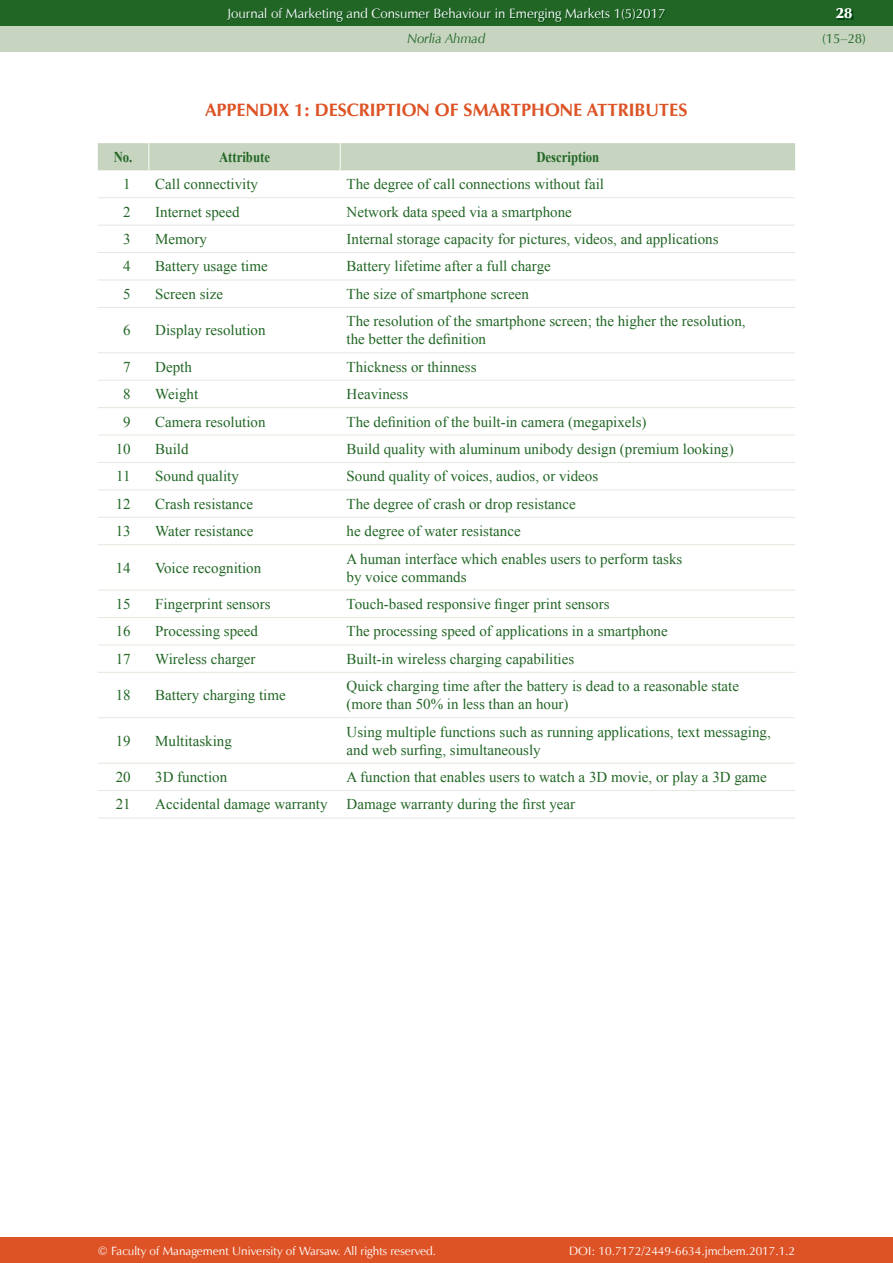
<style>
.page{position:relative;width:893px;height:1263px;background:#fff}
.page>*{position:absolute;margin:0;border:0;box-sizing:border-box;transform-origin:0 0}
.t1{font:700 18px "Zapf Humnst EU";color:#dd5326}
.t2{font:15px/18px "Times New Roman";color:#226625}
.t3{font:700 15px "Times New Roman";color:#226625;scale:.85 1}
.t4{font:15px "Zapf Humnst Ult EU";color:#fff}
.t5{font:13.5px "Zapf Humnst EU";color:#fff}
.t6{font:italic 13.5px "Zapf Humnst EU";color:#226625}
.t7{font:13.5px "Zapf Humnst EU";color:#226625}
.t8{font:12px "Zapf Humnst EU";color:#fff}
</style>
<div class="page">
<div style="left:0;top:0;width:893px;height:51px;background:#c6d4c0"></div>
<div style="left:0;top:1237px;width:893px;height:26px;background:#dd5326"></div>
<div style="left:0;top:0;width:893px;height:26px;background:#226625"></div>
<img style="left:228px;top:9px;width:438px;height:14px">
<img style="left:837px;top:10px;width:16px;height:10px">
<hr style="left:98px;top:818px;width:697px;height:1px;background:#e1e9dd">
<div style="left:98px;top:143px;width:697px;height:27px;background:#c6d4c0"></div>
<hr style="left:98px;top:197px;width:697px;height:1px;background:#e1e9dd">
<hr style="left:98px;top:225px;width:697px;height:1px;background:#e1e9dd">
<hr style="left:98px;top:252px;width:697px;height:1px;background:#e1e9dd">
<hr style="left:98px;top:280px;width:697px;height:1px;background:#e1e9dd">
<hr style="left:98px;top:307px;width:697px;height:1px;background:#e1e9dd">
<hr style="left:98px;top:352px;width:697px;height:1px;background:#e1e9dd">
<hr style="left:98px;top:380px;width:697px;height:1px;background:#e1e9dd">
<hr style="left:98px;top:407px;width:697px;height:1px;background:#e1e9dd">
<hr style="left:98px;top:435px;width:697px;height:1px;background:#e1e9dd">
<hr style="left:98px;top:462px;width:697px;height:1px;background:#e1e9dd">
<hr style="left:98px;top:489px;width:697px;height:1px;background:#e1e9dd">
<hr style="left:98px;top:517px;width:697px;height:1px;background:#e1e9dd">
<hr style="left:98px;top:544px;width:697px;height:1px;background:#e1e9dd">
<hr style="left:98px;top:590px;width:697px;height:1px;background:#e1e9dd">
<hr style="left:98px;top:617px;width:697px;height:1px;background:#e1e9dd">
<hr style="left:98px;top:644px;width:697px;height:1px;background:#e1e9dd">
<hr style="left:98px;top:672px;width:697px;height:1px;background:#e1e9dd">
<hr style="left:98px;top:717px;width:697px;height:1px;background:#e1e9dd">
<hr style="left:98px;top:763px;width:697px;height:1px;background:#e1e9dd">
<hr style="left:98px;top:790px;width:697px;height:1px;background:#e1e9dd">
<p class="t5" style="left:227px;top:5px;width:440px">Journal of Marketing and Consumer Behaviour in Emerging Markets 1(5)2017</p>
<p class="t6" style="left:407px;top:30px;width:79px">Norlia Ahmad</p>
<p class="t1" style="left:206px;top:98px;width:483px">APPENDIX 1: DESCRIPTION OF SMARTPHONE ATTRIBUTES</p>
<p class="t3" style="left:114px;top:148px;width:24px">No.</p>
<p class="t3" style="left:219px;top:148px;width:61px">Attribute</p>
<p class="t3" style="left:536px;top:148px;width:76px">Description</p>
<p class="t2" style="left:123px;top:175px;width:9px">1</p>
<p class="t2" style="left:155px;top:175px;width:104px">Call connectivity</p>
<p class="t2" style="left:347px;top:175px;width:259px">The degree of call connections without fail</p>
<p class="t2" style="left:123px;top:203px;width:9px">2</p>
<p class="t2" style="left:155px;top:203px;width:86px">Internet speed</p>
<p class="t2" style="left:347px;top:203px;width:227px">Network data speed via a smartphone</p>
<p class="t2" style="left:123px;top:230px;width:9px">3</p>
<p class="t2" style="left:155px;top:230px;width:53px">Memory</p>
<p class="t2" style="left:347px;top:230px;width:374px">Internal storage capacity for pictures, videos, and applications</p>
<p class="t2" style="left:123px;top:257px;width:9px">4</p>
<p class="t2" style="left:155px;top:257px;width:114px">Battery usage time</p>
<p class="t2" style="left:347px;top:257px;width:206px">Battery lifetime after a full charge</p>
<p class="t2" style="left:123px;top:285px;width:9px">5</p>
<p class="t2" style="left:155px;top:285px;width:69px">Screen size</p>
<p class="t2" style="left:347px;top:285px;width:184px">The size of smartphone screen</p>
<p class="t2" style="left:123px;top:321px;width:9px">6</p>
<p class="t2" style="left:155px;top:321px;width:112px">Display resolution</p>
<p class="t2" style="left:347px;top:312px;width:401px">The resolution of the smartphone screen; the higher the resolution, the better the definition</p>
<p class="t2" style="left:123px;top:358px;width:9px">7</p>
<p class="t2" style="left:155px;top:358px;width:38px">Depth</p>
<p class="t2" style="left:347px;top:358px;width:131px">Thickness or thinness</p>
<p class="t2" style="left:123px;top:385px;width:9px">8</p>
<p class="t2" style="left:155px;top:385px;width:44px">Weight</p>
<p class="t2" style="left:347px;top:385px;width:63px">Heaviness</p>
<p class="t2" style="left:123px;top:412px;width:9px">9</p>
<p class="t2" style="left:155px;top:412px;width:112px">Camera resolution</p>
<p class="t2" style="left:347px;top:412px;width:301px">The definition of the built-in camera (megapixels)</p>
<p class="t2" style="left:116px;top:440px;width:16px">10</p>
<p class="t2" style="left:155px;top:440px;width:35px">Build</p>
<p class="t2" style="left:347px;top:440px;width:389px">Build quality with aluminum unibody design (premium looking)</p>
<p class="t2" style="left:116px;top:467px;width:16px">11</p>
<p class="t2" style="left:155px;top:467px;width:85px">Sound quality</p>
<p class="t2" style="left:347px;top:467px;width:253px">Sound quality of voices, audios, or videos</p>
<p class="t2" style="left:116px;top:495px;width:16px">12</p>
<p class="t2" style="left:155px;top:495px;width:99px">Crash resistance</p>
<p class="t2" style="left:347px;top:495px;width:231px">The degree of crash or drop resistance</p>
<p class="t2" style="left:116px;top:522px;width:16px">13</p>
<p class="t2" style="left:155px;top:522px;width:100px">Water resistance</p>
<p class="t2" style="left:347px;top:522px;width:176px">he degree of water resistance</p>
<p class="t2" style="left:116px;top:558px;width:16px">14</p>
<p class="t2" style="left:155px;top:558px;width:107px">Voice recognition</p>
<p class="t2" style="left:347px;top:549px;width:337px">A human interface which enables users to perform tasks by voice commands</p>
<p class="t2" style="left:116px;top:595px;width:16px">15</p>
<p class="t2" style="left:155px;top:595px;width:117px">Fingerprint sensors</p>
<p class="t2" style="left:347px;top:595px;width:265px">Touch-based responsive finger print sensors</p>
<p class="t2" style="left:116px;top:622px;width:16px">16</p>
<p class="t2" style="left:155px;top:622px;width:104px">Processing speed</p>
<p class="t2" style="left:347px;top:622px;width:323px">The processing speed of applications in a smartphone</p>
<p class="t2" style="left:116px;top:650px;width:16px">17</p>
<p class="t2" style="left:155px;top:650px;width:102px">Wireless charger</p>
<p class="t2" style="left:347px;top:650px;width:229px">Built-in wireless charging capabilities</p>
<p class="t2" style="left:116px;top:686px;width:16px">18</p>
<p class="t2" style="left:155px;top:686px;width:132px">Battery charging time</p>
<p class="t2" style="left:347px;top:677px;width:394px">Quick charging time after the battery is dead to a reasonable state (more than 50% in less than an hour)</p>
<p class="t2" style="left:116px;top:732px;width:16px">19</p>
<p class="t2" style="left:155px;top:732px;width:78px">Multitasking</p>
<p class="t2" style="left:347px;top:723px;width:426px">Using multiple functions such as running applications, text messaging, and web surfing, simultaneously</p>
<p class="t2" style="left:116px;top:768px;width:16px">20</p>
<p class="t2" style="left:155px;top:768px;width:74px">3D function</p>
<p class="t2" style="left:347px;top:768px;width:422px">A function that enables users to watch a 3D movie, or play a 3D game</p>
<p class="t2" style="left:116px;top:795px;width:16px">21</p>
<p class="t2" style="left:155px;top:795px;width:174px">Accidental damage warranty</p>
<p class="t2" style="left:347px;top:795px;width:230px">Damage warranty during the first year</p>
<p class="t4" style="left:836px;top:4px;width:18px">28</p>
<p class="t7" style="left:822px;top:30px;width:45px">(15–28)</p>
<p class="t8" style="left:98px;top:1243px;width:340px">© Faculty of Management University of Warsaw. All rights reserved.</p>
<p class="t8" style="left:569px;top:1243px;width:227px">DOI: 10.7172/2449-6634.jmcbem.2017.1.2</p>
</div>
